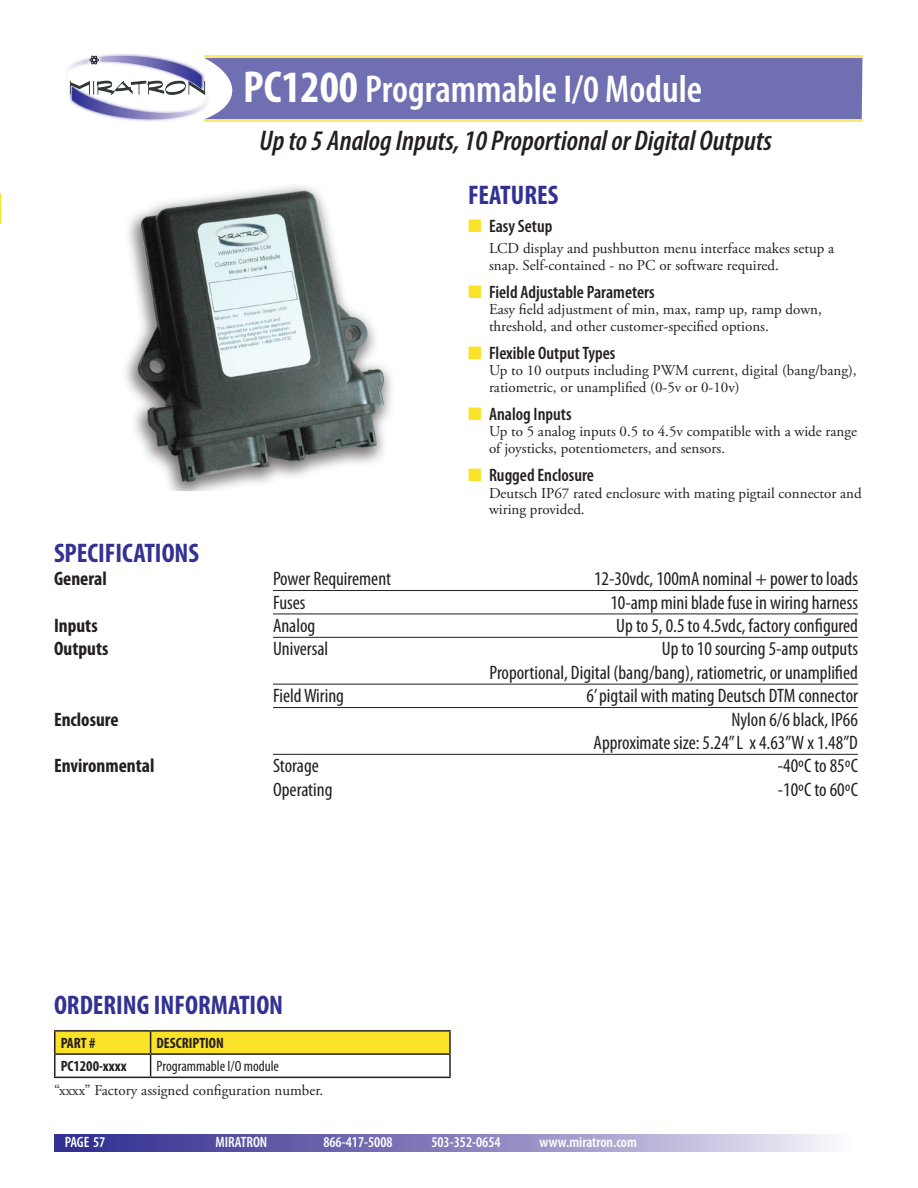
<style>
.page{position:relative;width:918px;height:1188px;background:#fff}
.page>*{position:absolute;margin:0;border:0;box-sizing:border-box;transform-origin:0 0}
.t1{font:600 condensed 39px "Myriad Pro";color:#fff}
.t2{font:italic 600 condensed 28.5px "Myriad Pro";color:#231f20}
.Subhead{font:700 condensed 27px "Myriad Pro";color:#333192}
.SPECS{font:condensed 19.5px "Myriad Pro";color:#231f20}
.SPECS-2{font:700 condensed 19.5px "Myriad Pro";color:#231f20}
.Bullet_head{font:600 condensed 18px "Myriad Pro";color:#231f20}
.bullet_text{font:15px/16.5px "Adobe Garamond Pro";color:#231f20}
.Body_Text{font:600 condensed 15px "Myriad Pro";color:#fff}
.Body_Text-2{font:15px "Adobe Garamond Pro";color:#231f20}
.Body_Text-3{font:700 condensed 15px "Myriad Pro";color:#231f20}
.Body_Text-4{font:condensed 15px "Myriad Pro";color:#231f20}
.s1{font-weight:700;font-size:45px}
.s2{color:#fae229}
</style>
<div class="page">
<svg style="left:54px;top:1135px;width:774px;height:16px;background:#8782bd"></svg>
<hr style="left:204px;top:119px;width:659px;height:3px;background:#fae229">
<hr style="left:204px;top:55px;width:659px;height:3px;background:#fae229">
<svg style="left:214px;top:55px;width:648px;height:66px;background:#7c7aad"></svg>
<img style="left:69px;top:54px;width:145px;height:68px">
<img style="left:125px;top:186px;width:267px;height:304px">
<hr style="left:54px;top:1030px;width:97px;height:2px;background:#231f20">
<hr style="left:54px;top:1032px;width:2px;height:21px;background:#231f20">
<hr style="left:151px;top:1030px;width:300px;height:2px;background:#231f20">
<hr style="left:449px;top:1032px;width:2px;height:21px;background:#231f20">
<hr style="left:54px;top:1053px;width:97px;height:2px;background:#231f20">
<hr style="left:54px;top:1055px;width:2px;height:22px;background:#231f20">
<hr style="left:151px;top:1053px;width:300px;height:2px;background:#231f20">
<svg style="left:55px;top:1031px;width:395px;height:46px"></svg>
<hr style="left:449px;top:1055px;width:2px;height:22px;background:#231f20">
<hr style="left:54px;top:1077px;width:97px;height:1px;background:#231f20">
<hr style="left:151px;top:1077px;width:300px;height:1px;background:#231f20">
<hr style="left:273px;top:590px;width:585px;height:1px;background:#231f20">
<hr style="left:273px;top:614px;width:585px;height:1px;background:#231f20">
<hr style="left:273px;top:637px;width:585px;height:1px;background:#231f20">
<hr style="left:273px;top:684px;width:585px;height:1px;background:#231f20">
<hr style="left:273px;top:707px;width:585px;height:1px;background:#231f20">
<hr style="left:273px;top:754px;width:585px;height:1px;background:#231f20">
<hr style="left:0;top:193px;width:1px;height:30px;background:#fae229">
<p class="t1" style="left:243px;top:66px;width:461px"><span class="s1">PC1200</span> Programmable I/0 Module</p>
<p class="t2" style="left:260px;top:123px;width:514px">Up to 5 Analog Inputs, 10 Proportional or Digital Outputs</p>
<p class="Subhead" style="left:468px;top:178px;width:92px">FEATURES</p>
<p class="Bullet_head" style="left:468px;top:215px;width:86px"><span class="s2">■</span> Easy Setup</p>
<p class="bullet_text" style="left:489px;top:241px;width:347px">LCD display and pushbutton menu interface makes setup a snap. Self-contained - no PC or software required.</p>
<p class="Bullet_head" style="left:468px;top:281px;width:188px"><span class="s2">■</span> Field Adjustable Parameters</p>
<p class="bullet_text" style="left:489px;top:302px;width:334px">Easy field adjustment of min, max, ramp up, ramp down, threshold, and other customer-specified options.</p>
<p class="Bullet_head" style="left:468px;top:342px;width:149px"><span class="s2">■</span> Flexible OutputTypes</p>
<p class="bullet_text" style="left:489px;top:363px;width:369px">Up to 10 outputs including PWM current, digital (bang/bang), ratiometric, or unamplified (0-5v or 0-10v)</p>
<p class="Bullet_head" style="left:468px;top:403px;width:105px"><span class="s2">■</span> Analog Inputs</p>
<p class="bullet_text" style="left:489px;top:424px;width:370px">Up to 5 analog inputs 0.5 to 4.5v compatible with a wide range of joysticks, potentiometers, and sensors.</p>
<p class="Bullet_head" style="left:468px;top:464px;width:127px"><span class="s2">■</span> Rugged Enclosure</p>
<p class="bullet_text" style="left:489px;top:485px;width:374px">Deutsch IP67 rated enclosure with mating pigtail connector and wiring provided.</p>
<p class="Subhead" style="left:54px;top:536px;width:147px">SPECIFICATIONS</p>
<p class="SPECS-2" style="left:54px;top:567px;width:54px">General</p>
<p class="SPECS" style="left:273px;top:567px;width:120px">Power Requirement</p>
<p class="SPECS" style="left:594px;top:567px;width:265px">12-30vdc, 100mA nominal + power to loads</p>
<p class="SPECS" style="left:273px;top:590px;width:34px">Fuses</p>
<p class="SPECS" style="left:610px;top:590px;width:249px">10-amp mini blade fuse in wiring harness</p>
<p class="SPECS-2" style="left:54px;top:613px;width:45px">Inputs</p>
<p class="SPECS" style="left:273px;top:614px;width:44px">Analog</p>
<p class="SPECS" style="left:616px;top:614px;width:243px">Up to 5, 0.5 to 4.5vdc, factory configured</p>
<p class="SPECS-2" style="left:54px;top:637px;width:56px">Outputs</p>
<p class="SPECS" style="left:273px;top:637px;width:57px">Universal</p>
<p class="SPECS" style="left:662px;top:637px;width:198px">Up to 10 sourcing 5-amp outputs</p>
<p class="SPECS" style="left:489px;top:661px;width:370px">Proportional, Digital (bang/bang), ratiometric, or unamplified</p>
<p class="SPECS" style="left:273px;top:684px;width:73px">Field Wiring</p>
<p class="SPECS" style="left:587px;top:684px;width:273px">6’ pigtail with mating Deutsch DTM connector</p>
<p class="SPECS-2" style="left:54px;top:707px;width:66px">Enclosure</p>
<p class="SPECS" style="left:732px;top:707px;width:128px">Nylon 6/6 black, IP66</p>
<p class="SPECS" style="left:594px;top:731px;width:266px">Approximate size: 5.24” L x 4.63”W x 1.48”D</p>
<p class="SPECS-2" style="left:54px;top:754px;width:102px">Environmental</p>
<p class="SPECS" style="left:273px;top:754px;width:47px">Storage</p>
<p class="SPECS" style="left:778px;top:754px;width:82px">-40ºC to 85ºC</p>
<p class="SPECS" style="left:273px;top:778px;width:61px">Operating</p>
<p class="SPECS" style="left:778px;top:778px;width:82px">-10ºC to 60ºC</p>
<p class="Subhead" style="left:54px;top:988px;width:231px">ORDERING INFORMATION</p>
<p class="Body_Text-3" style="left:61px;top:1034px;width:36px">PART #</p>
<p class="Body_Text-3" style="left:157px;top:1034px;width:69px">DESCRIPTION</p>
<p class="Body_Text-3" style="left:61px;top:1057px;width:67px">PC1200-xxxx</p>
<p class="Body_Text-4" style="left:157px;top:1057px;width:124px">Programmable I/O module</p>
<p class="Body_Text-2" style="left:54px;top:1082px;width:271px">“xxxx” Factory assigned configuration number.</p>
<p class="Body_Text" style="left:65px;top:1133px;width:42px">PAGE 57</p>
<p class="Body_Text" style="left:215px;top:1133px;width:53px">MIRATRON</p>
<p class="Body_Text" style="left:323px;top:1133px;width:71px">866-417-5008</p>
<p class="Body_Text" style="left:431px;top:1133px;width:71px">503-352-0654</p>
<p class="Body_Text" style="left:539px;top:1133px;width:99px">www.miratron.com</p>
</div>
